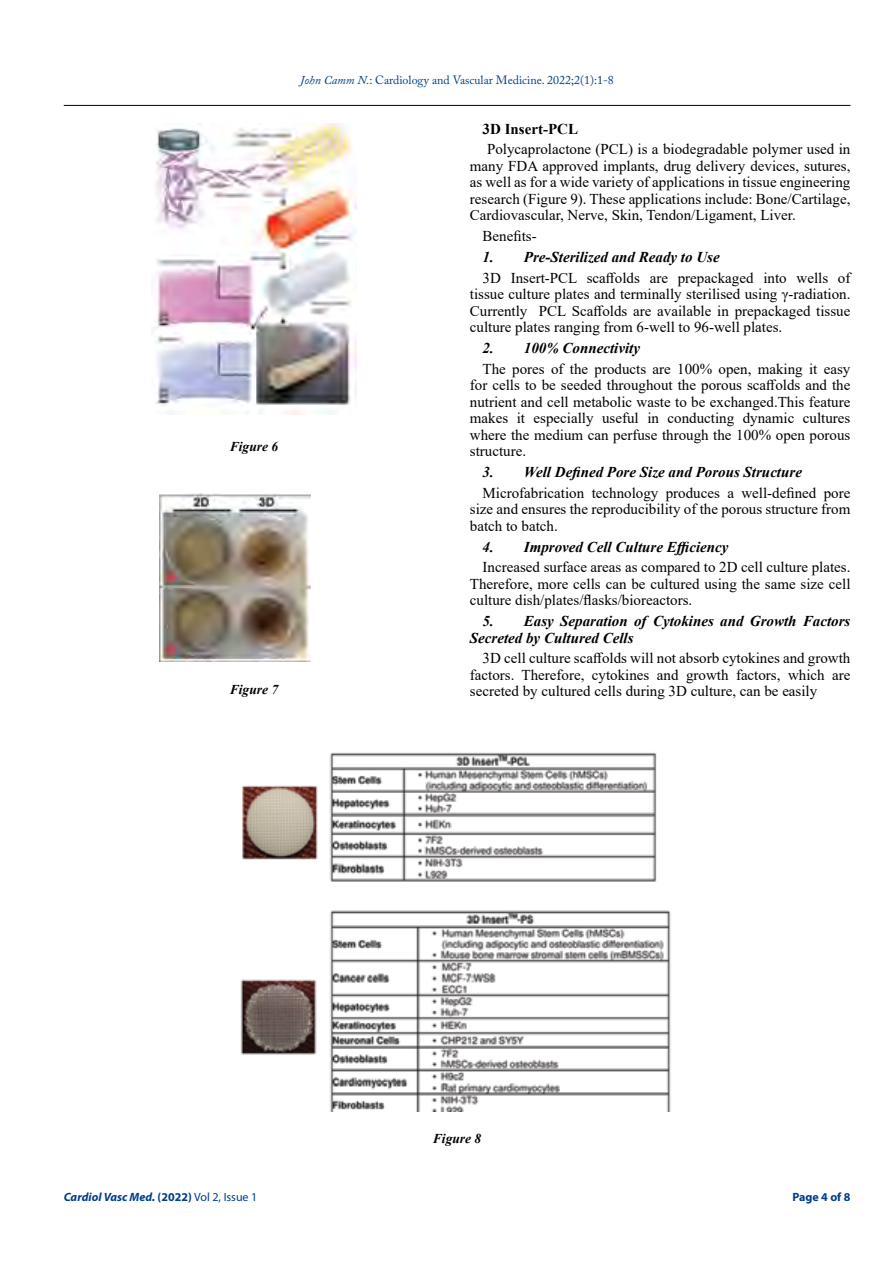
<style>
.page{position:relative;width:893px;height:1263px;background:#fff}
.page>*{position:absolute;margin:0;border:0;box-sizing:border-box;transform-origin:0 0}
.t1{font:15px/16.5px "Times New Roman";color:#000;text-align:justify}
.t2{font:italic 700 15px/16.5px "Times New Roman";color:#000}
.t3{font:700 15px "Times New Roman";color:#000}
.t4{font:italic 700 13.5px "Times New Roman";color:#000}
.t5{font:12px "Adobe Caslon Pro";color:#003e88}
.t6{font:italic 700 12px "Myriad Pro";color:#003e88}
.t7{font:700 12px "Myriad Pro";color:#003e88}
.s1{font-style:italic}
.s2{font-style:normal}
.s3{font-weight:400;font-style:normal}
</style>
<div class="page">
<hr style="left:64px;top:105px;width:786px;height:1px;background:#000">
<img style="left:152px;top:123px;width:205px;height:291px">
<img style="left:160px;top:494px;width:150px;height:168px">
<img style="left:240px;top:752px;width:431px;height:359px">
<p class="t4" style="left:230px;top:437px;width:50px">Figure 6</p>
<p class="t4" style="left:230px;top:680px;width:50px">Figure 7</p>
<p class="t5" style="left:300px;top:73px;width:315px"><span class="s1">John Camm N.</span>: Cardiology and Vascular Medicine. 2022;2(1):1-8</p>
<p class="t3" style="left:483px;top:118px;width:97px">3D Insert-PCL</p>
<p class="t1" style="left:470px;top:141px;width:382px;text-indent:17px">Polycaprolactone (PCL) is a biodegradable polymer used in many FDA approved implants, drug delivery devices, sutures, as well as for a wide variety of applications in tissue engineering research (Figure 9). These applications include: Bone/Cartilage, Cardiovascular, Nerve, Skin, Tendon/Ligament, Liver.</p>
<p class="t1" style="left:483px;top:227px;width:56px">Benefits-</p>
<p class="t2" style="left:483px;top:248px;width:239px">1. Pre-Sterilized and Ready to Use</p>
<p class="t1" style="left:470px;top:269px;width:382px;text-indent:13px">3D Insert-PCL scaffolds are prepackaged into wells of tissue culture plates and terminally sterilised using γ-radiation.<br>Currently PCL Scaffolds are available in prepackaged tissue culture plates ranging from 6-well to 96-well plates.</p>
<p class="t2" style="left:483px;top:339px;width:159px">2. 100% Connectivity</p>
<p class="t1" style="left:470px;top:360px;width:382px;text-indent:13px">The pores of the products are 100% open, making it easy for cells to be seeded throughout the porous scaffolds and the nutrient and cell metabolic waste to be exchanged.This feature makes it especially useful in conducting dynamic cultures where the medium can perfuse through the 100% open porous structure.</p>
<p class="t2" style="left:483px;top:463px;width:321px">3. Well Defined Pore Size and Porous Structure</p>
<p class="t1" style="left:470px;top:484px;width:382px;text-indent:13px">Microfabrication technology produces a well-defined pore size and ensures the reproducibility of the porous structure from batch to batch.</p>
<p class="t2" style="left:483px;top:538px;width:247px">4. Improved Cell Culture Efficiency</p>
<p class="t1" style="left:470px;top:558px;width:382px;text-indent:13px">Increased surface areas as compared to 2D cell culture plates.<br>Therefore, more cells can be cultured using the same size cell culture dish/plates/flasks/bioreactors.</p>
<p class="t2" style="left:470px;top:612px;width:382px;text-indent:13px">5. Easy Separation of Cytokines and Growth Factors<br>Secreted by Cultured Cells</p>
<p class="t1" style="left:470px;top:649px;width:382px;text-indent:13px">3D cell culture scaffolds will not absorb cytokines and growth factors. Therefore, cytokines and growth factors, which are secreted by cultured cells during 3D culture, can be easily</p>
<p class="t6" style="left:64px;top:1189px;width:195px">Cardiol Vasc Med. <span class="s2">(2022)</span> <span class="s3">Vol 2, Issue 1</span></p>
<p class="t4" style="left:433px;top:1129px;width:50px">Figure 8</p>
<p class="t7" style="left:792px;top:1189px;width:60px">Page 4 of 8</p>
</div>
